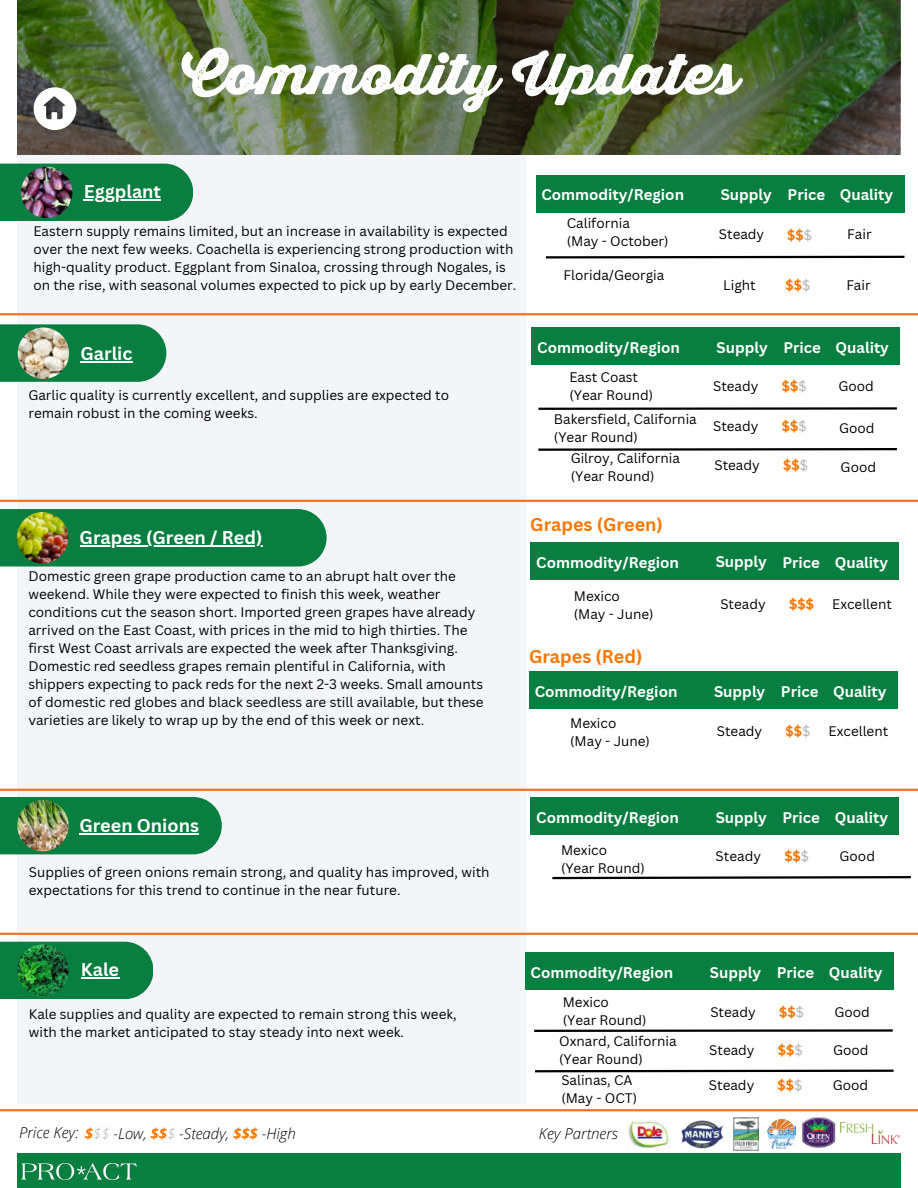
<style>
.page{position:relative;width:918px;height:1188px;background:#fff}
.page>*{position:absolute;margin:0;border:0;box-sizing:border-box;transform-origin:0 0}
.t1{font:55.65px "Thirsty Rough Blk";color:#fff}
.t2{font:700 18px "Canva Sans";color:#fff}
.t3{font:700 18px "Canva Sans";color:#fd7700}
.t4{font:700 15px "Canva Sans";color:#fff}
.t5{font:italic 300 15px "Open Sans";color:#000}
.t6{font:13.5px/18px "Canva Sans";color:#000}
.t7{font:700 13.5px "Canva Sans";color:#fd7700}
.s1{font-weight:400;color:#afb1b3}
.s2{font-weight:700;color:#fd7700}
.s3{color:#afb1b3}
</style>
<div class="page">
<div style="left:17px;top:1153px;width:884px;height:35px;background:#097f40"></div>
<img style="left:22px;top:1163px;width:115px;height:17px">
<hr style="left:0;top:1109px;width:918px;height:2px;background:#f17427">
<div style="left:531px;top:542px;width:368px;height:38px;background:#087e40"></div>
<div style="left:531px;top:328px;width:369px;height:37px;background:#087e40"></div>
<div style="left:529px;top:672px;width:369px;height:37px;background:#087e40"></div>
<div style="left:17px;top:155px;width:508px;height:948px;background:#f3f5f9"></div>
<hr style="left:0;top:500px;width:918px;height:2px;background:#f17427">
<hr style="left:0;top:789px;width:918px;height:2px;background:#f17427">
<div style="left:531px;top:798px;width:368px;height:37px;background:#087e40"></div>
<svg style="left:0;top:509px;width:327px;height:58px;background:#128347"></svg>
<img style="left:17px;top:512px;width:51px;height:51px;border-radius:50%">
<div style="left:0;top:797px;width:222px;height:57px;background:#087e40"></div>
<img style="left:17px;top:800px;width:52px;height:51px;border-radius:50%">
<div style="left:525px;top:953px;width:369px;height:37px;background:#087e40"></div>
<hr style="left:0;top:933px;width:918px;height:2px;background:#f17427">
<div style="left:0;top:942px;width:153px;height:57px;background:#087e40"></div>
<img style="left:17px;top:945px;width:52px;height:51px;border-radius:50%">
<div style="left:0;top:324px;width:166px;height:58px;background:#087e40"></div>
<img style="left:18px;top:328px;width:51px;height:51px;border-radius:50%">
<img style="left:628px;top:1121px;width:43px;height:28px">
<img style="left:682px;top:1120px;width:40px;height:29px">
<img style="left:733px;top:1118px;width:26px;height:33px">
<img style="left:767px;top:1120px;width:28px;height:28px">
<img style="left:795px;top:1118px;width:46px;height:30px">
<img style="left:840px;top:1123px;width:60px;height:21px">
<hr style="left:538px;top:407px;width:359px;height:3px;background:#000">
<svg style="left:538px;top:448px;width:359px;height:3px"></svg>
<svg style="left:552px;top:876px;width:359px;height:4px"></svg>
<hr style="left:534px;top:1029px;width:359px;height:3px;background:#000">
<svg style="left:535px;top:1069px;width:359px;height:4px"></svg>
<hr style="left:0;top:313px;width:918px;height:2px;background:#f17427">
<div style="left:536px;top:175px;width:368px;height:37px;background:#087e40"></div>
<div style="left:0;top:164px;width:193px;height:57px;background:#087e40"></div>
<img style="left:21px;top:167px;width:51px;height:51px;border-radius:50%">
<svg style="left:545px;top:255px;width:360px;height:4px"></svg>
<img style="left:17px;top:0;width:883px;height:155px">
<svg style="left:34px;top:87px;width:42px;height:43px"></svg>
<hr style="left:79px;top:833px;width:120px;height:2px;background:#fff">
<hr style="left:80px;top:361px;width:53px;height:1px;background:#fff">
<hr style="left:80px;top:545px;width:183px;height:1px;background:#fff">
<hr style="left:81px;top:977px;width:38px;height:1px;background:#fff">
<hr style="left:84px;top:199px;width:77px;height:1px;background:#fff">
<p class="t1" style="left:182px;top:42px;width:558px">Commodity Updates</p>
<p class="t2" style="left:84px;top:179px;width:79px">Eggplant</p>
<p class="t4" style="left:541px;top:184px;width:144px">Commodity/Region</p>
<p class="t4" style="left:721px;top:184px;width:53px">Supply</p>
<p class="t4" style="left:788px;top:184px;width:39px">Price</p>
<p class="t4" style="left:840px;top:184px;width:55px">Quality</p>
<p class="t6" style="left:33px;top:222px;width:485px">Eastern supply remains limited, but an increase in availability is expected over the next few weeks. Coachella is experiencing strong production with high-quality product. Eggplant from Sinaloa, crossing through Nogales, is on the rise, with seasonal volumes expected to pick up by early December.</p>
<p class="t6" style="left:567px;top:214px;width:65px">California</p>
<p class="t6" style="left:567px;top:232px;width:103px">(May - October)</p>
<p class="t6" style="left:564px;top:265px;width:102px">Florida/Georgia</p>
<p class="t6" style="left:719px;top:224px;width:47px">Steady</p>
<p class="t6" style="left:847px;top:224px;width:26px">Fair</p>
<p class="t7" style="left:787px;top:226px;width:26px">$$<span class="s1">$</span></p>
<p class="t6" style="left:723px;top:276px;width:34px">Light</p>
<p class="t7" style="left:786px;top:276px;width:26px">$$<span class="s1">$</span></p>
<p class="t6" style="left:846px;top:276px;width:26px">Fair</p>
<p class="t2" style="left:80px;top:341px;width:53px">Garlic</p>
<h3 class="t6" style="left:28px;top:386px;width:422px">Garlic quality is currently excellent, and supplies are expected to remain robust in the coming weeks.</h3>
<p class="t2" style="left:80px;top:525px;width:184px">Grapes (Green / Red)</p>
<h3 class="t6" style="left:28px;top:567px;width:457px">Domestic green grape production came to an abrupt halt over the weekend. While they were expected to finish this week, weather conditions cut the season short. Imported green grapes have already arrived on the East Coast, with prices in the mid to high thirties. The first West Coast arrivals are expected the week after Thanksgiving.<br>Domestic red seedless grapes remain plentiful in California, with shippers expecting to pack reds for the next 2-3 weeks. Small amounts of domestic red globes and black seedless are still available, but these varieties are likely to wrap up by the end of this week or next.</h3>
<p class="t4" style="left:537px;top:337px;width:144px">Commodity/Region</p>
<p class="t4" style="left:717px;top:337px;width:53px">Supply</p>
<p class="t4" style="left:783px;top:337px;width:39px">Price</p>
<p class="t4" style="left:836px;top:337px;width:55px">Quality</p>
<p class="t6" style="left:569px;top:367px;width:70px">East Coast</p>
<p class="t6" style="left:569px;top:385px;width:85px">(Year Round)</p>
<p class="t6" style="left:554px;top:409px;width:144px">Bakersfield, California</p>
<p class="t6" style="left:554px;top:427px;width:85px">(Year Round)</p>
<p class="t6" style="left:571px;top:449px;width:111px">Gilroy, California</p>
<h2 class="t6" style="left:571px;top:467px;width:85px">(Year Round)</h2>
<p class="t3" style="left:530px;top:512px;width:134px">Grapes (Green)</p>
<p class="t6" style="left:713px;top:377px;width:47px">Steady</p>
<p class="t6" style="left:713px;top:417px;width:47px">Steady</p>
<p class="t6" style="left:714px;top:456px;width:47px">Steady</p>
<h2 class="t7" style="left:782px;top:377px;width:26px">$$<span class="s1">$</span></h2>
<h3 class="t6" style="left:838px;top:377px;width:37px">Good</h3>
<h3 class="t7" style="left:782px;top:417px;width:26px">$$<span class="s1">$</span></h3>
<h3 class="t6" style="left:839px;top:418px;width:37px">Good</h3>
<p class="t7" style="left:783px;top:456px;width:26px">$$<span class="s1">$</span></p>
<h3 class="t6" style="left:841px;top:458px;width:37px">Good</h3>
<p class="t4" style="left:536px;top:552px;width:144px">Commodity/Region</p>
<p class="t4" style="left:716px;top:551px;width:53px">Supply</p>
<p class="t4" style="left:782px;top:552px;width:39px">Price</p>
<p class="t4" style="left:835px;top:552px;width:55px">Quality</p>
<h3 class="t6" style="left:574px;top:587px;width:48px">Mexico</h3>
<h3 class="t6" style="left:574px;top:605px;width:81px">(May - June)</h3>
<p class="t3" style="left:529px;top:644px;width:115px">Grapes (Red)</p>
<p class="t6" style="left:720px;top:595px;width:47px">Steady</p>
<h3 class="t7" style="left:789px;top:594px;width:26px">$$$</h3>
<h3 class="t6" style="left:832px;top:595px;width:61px">Excellent</h3>
<p class="t4" style="left:535px;top:681px;width:144px">Commodity/Region</p>
<h3 class="t4" style="left:714px;top:681px;width:53px">Supply</h3>
<p class="t4" style="left:781px;top:681px;width:39px">Price</p>
<h3 class="t4" style="left:833px;top:681px;width:55px">Quality</h3>
<p class="t6" style="left:570px;top:714px;width:48px">Mexico</p>
<p class="t6" style="left:570px;top:732px;width:81px">(May - June)</p>
<p class="t6" style="left:717px;top:722px;width:47px">Steady</p>
<p class="t7" style="left:786px;top:721px;width:26px">$$<span class="s1">$</span></p>
<p class="t6" style="left:829px;top:722px;width:61px">Excellent</p>
<h3 class="t2" style="left:79px;top:813px;width:121px">Green Onions</h3>
<p class="t6" style="left:29px;top:862px;width:462px">Supplies of green onions remain strong, and quality has improved, with expectations for this trend to continue in the near future.</p>
<h3 class="t4" style="left:536px;top:807px;width:144px">Commodity/Region</h3>
<p class="t4" style="left:716px;top:807px;width:53px">Supply</p>
<h3 class="t4" style="left:782px;top:807px;width:39px">Price</h3>
<p class="t4" style="left:835px;top:807px;width:55px">Quality</p>
<p class="t6" style="left:561px;top:841px;width:48px">Mexico</p>
<h2 class="t6" style="left:561px;top:859px;width:85px">(Year Round)</h2>
<h3 class="t6" style="left:716px;top:847px;width:47px">Steady</h3>
<h3 class="t7" style="left:784px;top:847px;width:26px">$$<span class="s1">$</span></h3>
<h3 class="t6" style="left:840px;top:847px;width:37px">Good</h3>
<p class="t2" style="left:81px;top:957px;width:40px">Kale</p>
<p class="t4" style="left:531px;top:962px;width:144px">Commodity/Region</p>
<p class="t4" style="left:710px;top:962px;width:53px">Supply</p>
<p class="t4" style="left:777px;top:962px;width:39px">Price</p>
<p class="t4" style="left:829px;top:962px;width:55px">Quality</p>
<p class="t6" style="left:29px;top:1005px;width:429px">Kale supplies and quality are expected to remain strong this week, with the market anticipated to stay steady into next week.</p>
<h3 class="t6" style="left:563px;top:993px;width:48px">Mexico</h3>
<p class="t6" style="left:563px;top:1011px;width:85px">(Year Round)</p>
<p class="t6" style="left:559px;top:1032px;width:119px">Oxnard, California</p>
<p class="t6" style="left:559px;top:1050px;width:85px">(Year Round)</p>
<p class="t6" style="left:561px;top:1070px;width:73px">Salinas, CA</p>
<p class="t6" style="left:561px;top:1088px;width:77px">(May - OCT)</p>
<p class="t6" style="left:710px;top:1003px;width:47px">Steady</p>
<p class="t6" style="left:709px;top:1041px;width:47px">Steady</p>
<p class="t6" style="left:709px;top:1075px;width:47px">Steady</p>
<p class="t7" style="left:779px;top:1002px;width:26px">$$<span class="s1">$</span></p>
<h3 class="t7" style="left:778px;top:1040px;width:26px">$$<span class="s1">$</span></h3>
<p class="t7" style="left:778px;top:1076px;width:26px">$$<span class="s1">$</span></p>
<h3 class="t6" style="left:834px;top:1003px;width:37px">Good</h3>
<h3 class="t6" style="left:833px;top:1041px;width:37px">Good</h3>
<h3 class="t6" style="left:833px;top:1076px;width:37px">Good</h3>
<p class="t5" style="left:19px;top:1123px;width:278px">Price Key: <span class="s2">$</span><span class="s3">$$</span> -Low, <span class="s2">$$</span><span class="s3">$</span> -Steady, <span class="s2">$$$</span> -High</p>
<h3 class="t5" style="left:539px;top:1123px;width:81px">Key Partners</h3>
</div>
